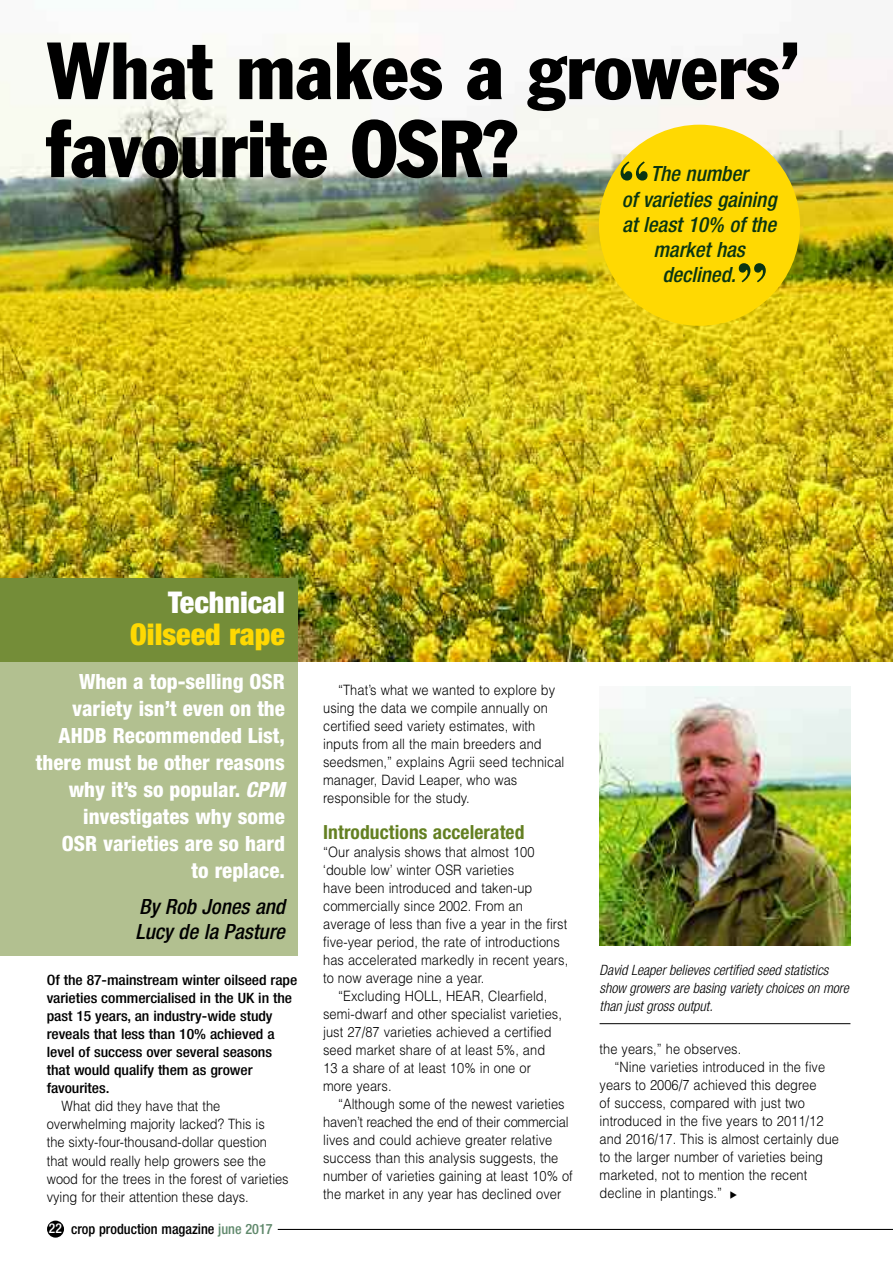
<style>
.page{position:relative;width:893px;height:1263px;background:#fff}
.page>*{position:absolute;margin:0;border:0;box-sizing:border-box;transform-origin:0 0}
.t1{font:condensed 79.5px/78px "Franklin Gothic";color:#000}
.t2{font:700 58.95px "Bodoni BT";color:#0a3512}
.t3{font:900 condensed 30px "Helvetica Neue";color:#ffd902}
.t4{font:900 condensed 30px "Helvetica Neue";color:#fff}
.t5{font:800 condensed 21px/27px "Helvetica Neue";color:#fff;text-align:right}
.t6{font:italic 500 condensed 21px/25.2px "Helvetica Neue";color:#0a3512;text-align:center}
.t7{font:italic 500 condensed 21px/25.2px "Helvetica Neue";color:#000}
.t8{font:700 condensed 19.5px "Helvetica Neue";letter-spacing:.005em;color:#648022}
.t9{font:300 14.25px/18px "Helvetica";letter-spacing:.005em;color:#000;scale:.9 1}
.t10{font:500 condensed 14.25px/18px "Helvetica Neue";letter-spacing:-.005em;color:#000;scale:1.1 1}
.t11{font:italic 300 condensed 14.25px/18px "Helvetica Neue";color:#000}
.t12{font:500 condensed 14.25px "Helvetica Neue";letter-spacing:-.005em;color:#000}
.s1{font-style:italic}
.s2{font-size:13.5px;color:#fff}
.s3{color:#60896c}
</style>
<div class="page">
<img style="left:0;top:0;width:893px;height:661px">
<div style="left:0;top:578px;width:298px;height:85px;background:#748d38"></div>
<div style="left:0;top:661px;width:298px;height:294px;background:#b2c090"></div>
<div style="left:599px;top:125px;width:201px;height:201px;background:#ffd902;border-radius:50%"></div>
<img style="left:600px;top:686px;width:250px;height:259px">
<hr style="left:600px;top:1023px;width:250px;height:1px;background:#000">
<div style="left:47px;top:1220px;width:17px;height:17px;background:#000;border-radius:50%"></div>
<hr style="left:278px;top:1229px;width:615px;height:1px;background:#000">
<h1 class="t1" style="left:47px;top:38px;width:755px">What makes a growers’ favourite OSR?</h1>
<h2 class="t2" style="left:617px;top:162px;width:35px">“</h2>
<h3 class="t6" style="left:622px;top:163px;width:156px">The number<br>of varieties gaining at least 10% of the market has declined.</h3>
<h2 class="t2" style="left:735px;top:264px;width:35px">”</h2>
<h3 class="t4" style="left:168px;top:592px;width:118px">Technical</h3>
<h3 class="t3" style="left:130px;top:623px;width:156px">Oilseed rape</h3>
<h3 class="t5" style="left:36px;top:670px;width:251px">When a top-selling OSR variety isn’t even on the<br>AHDB Recommended List, there must be other reasons why it’s so popular. <span class="s1">CPM </span>investigates why some<br>OSR varieties are so hard<br>to replace.</h3>
<h3 class="t7" style="left:135px;top:896px;width:151px">By Rob Jones and<br>Lucy de la Pasture</h3>
<p class="t10" style="left:47px;top:973px;width:229px">Of the 87-mainstream winter oilseed rape varieties commercialised in the UK in the past 15 years, an industry-wide study reveals that less than 10% achieved a level of success over several seasons that would qualify them as grower favourites.</p>
<p class="t9" style="left:47px;top:1097px;width:270px;text-indent:15px">What did they have that the overwhelming majority lacked? This is<br>the sixty-four-thousand-dollar question that would really help growers see the wood for the trees in the forest of varieties vying for their attention these days.</p>
<p class="t12" style="left:49px;top:1224px;width:225px"><span class="s2">22</span> crop production magazine <span class="s3">june 2017</span></p>
<p class="t9" style="left:323px;top:681px;width:270px;text-indent:15px">“That’s what we wanted to explore by using the data we compile annually on certified seed variety estimates, with inputs from all the main breeders and seedsmen,” explains Agrii seed technical manager, David Leaper, who was responsible for the study.</p>
<h3 class="t8" style="left:323px;top:825px;width:203px">Introductions accelerated</h3>
<p class="t9" style="left:323px;top:843px;width:274px">“Our analysis shows that almost 100 ‘double low’ winter OSR varieties<br>have been introduced and taken-up commercially since 2002. From an average of less than five a year in the first five-year period, the rate of introductions has accelerated markedly in recent years, to now average nine a year.</p>
<p class="t9" style="left:323px;top:987px;width:267px;text-indent:15px">“Excluding HOLL, HEAR, Clearfield, semi-dwarf and other specialist varieties, just 27/87 varieties achieved a certified seed market share of at least 5%, and 13 a share of at least 10% in one or more years.</p>
<p class="t9" style="left:323px;top:1095px;width:279px;text-indent:15px">“Although some of the newest varieties haven’t reached the end of their commercial lives and could achieve greater relative success than this analysis suggests, the number of varieties gaining at least 10% of the market in any year has declined over</p>
<p class="t11" style="left:600px;top:962px;width:251px">David Leaper believes certified seed statistics show growers are basing variety choices on more than just gross output.</p>
<p class="t9" style="left:600px;top:1040px;width:159px">the years,” he observes.</p>
<p class="t9" style="left:614px;top:1058px;width:236px">“Nine varieties introduced in the five</p>
<p class="t9" style="left:600px;top:1076px;width:243px">years to 2006/7 achieved this degree</p>
<p class="t9" style="left:600px;top:1094px;width:230px">of success, compared with just two</p>
<p class="t9" style="left:600px;top:1112px;width:250px">introduced in the five years to 2011/12</p>
<p class="t9" style="left:600px;top:1130px;width:268px">and 2016/17. This is almost certainly due</p>
<p class="t9" style="left:600px;top:1148px;width:250px">to the larger number of varieties being</p>
<p class="t9" style="left:600px;top:1166px;width:232px">marketed, not to mention the recent</p>
<p class="t9" style="left:600px;top:1184px;width:138px">decline in plantings.”</p>
</div>
